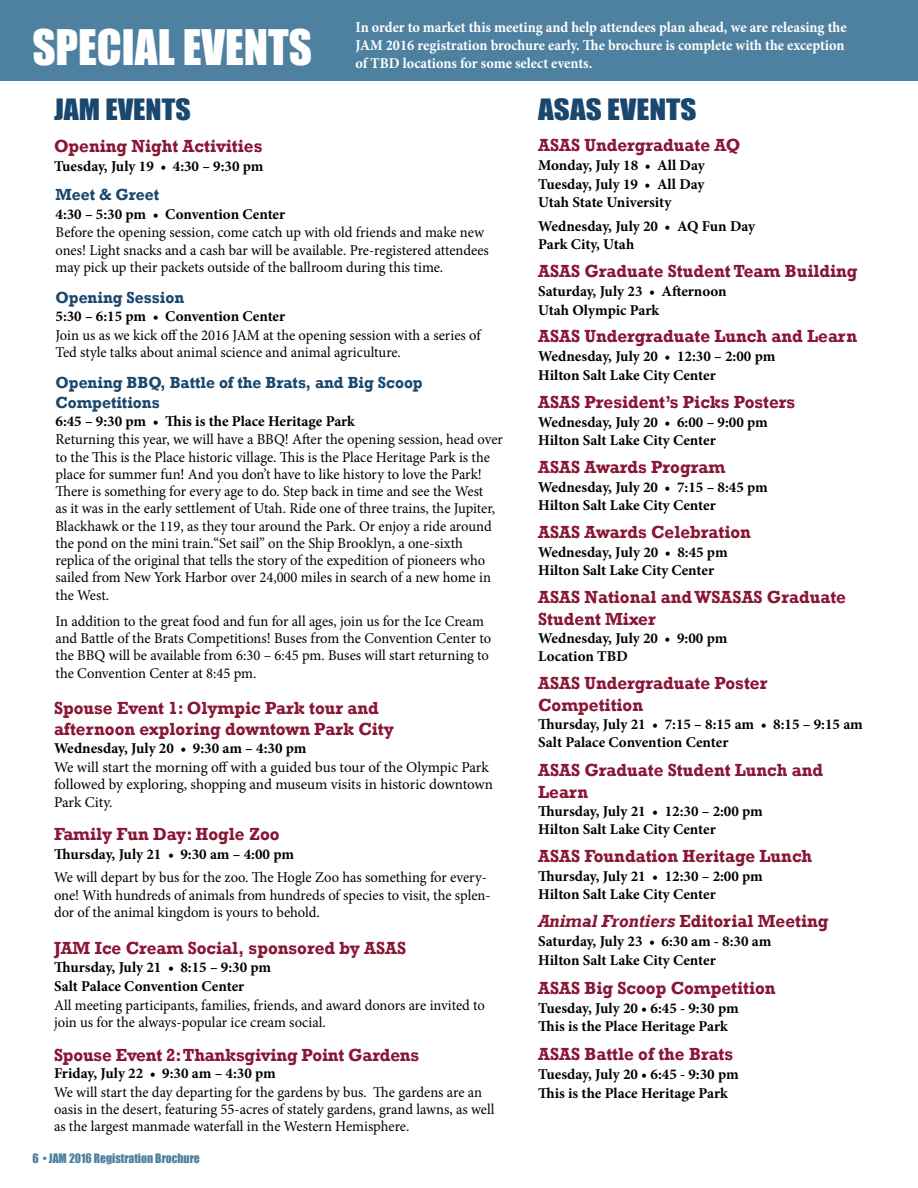
<style>
.page{position:relative;width:918px;height:1188px;background:#fff}
.page>*{position:absolute;margin:0;border:0;box-sizing:border-box;transform-origin:0 0}
.t1{font:45px "Impact";color:#fff}
.t2{font:27px "Impact";color:#19476e;scale:1.15 1}
.t3{font:27px "Impact";color:#19476e;scale:1.1 1}
.t4{font:700 18px/21.5px "Rockwell";color:#891635;scale:.95 1}
.t5{font:700 16.5px/20.2px "Rockwell";color:#19476e;scale:.95 1}
.t6{font:15px/17.2px "Minion Pro";color:#000}
.t7{font:700 15px/18.5px "Minion Pro";color:#000}
.t8{font:700 15px/18px "Minion Pro";color:#fff;scale:.95 1}
.t9{font:12px "Impact";color:#4e819f}
.s1{font-style:italic}
</style>
<div class="page">
<div style="left:0;top:0;width:918px;height:80px;background:#4e819f"></div>
<h1 class="t1" style="left:32px;top:19px;width:66px">SPECIAL</h1>
<h1 class="t1" style="left:183px;top:19px;width:108px">EVENTS</h1>
<p class="t8" style="left:356px;top:18px;width:518px">In order to market this meeting and help attendees plan ahead, we are releasing the<br>JAM 2016 registration brochure early. The brochure is complete with the exception of TBD locations for some select events.</p>
<h2 class="t3" style="left:54px;top:92px;width:112px">JAM EVENTS</h2>
<p class="t4" style="left:54px;top:135px;width:221px">Opening Night Activities</p>
<p class="t7" style="left:54px;top:156px;width:211px">Tuesday, July 19 • 4:30 – 9:30 pm</p>
<p class="t5" style="left:56px;top:184px;width:111px">Meet &amp; Greet</p>
<p class="t7" style="left:56px;top:204px;width:231px">4:30 – 5:30 pm • Convention Center</p>
<p class="t6" style="left:56px;top:224px;width:435px">Before the opening session, come catch up with old friends and make new ones! Light snacks and a cash bar will be available. Pre-registered attendees may pick up their packets outside of the ballroom during this time.</p>
<p class="t5" style="left:56px;top:287px;width:137px">Opening Session</p>
<p class="t7" style="left:56px;top:307px;width:231px">5:30 – 6:15 pm • Convention Center</p>
<p class="t6" style="left:56px;top:327px;width:427px">Join us as we kick off the 2016 JAM at the opening session with a series of<br>Ted style talks about animal science and animal agriculture.</p>
<p class="t5" style="left:56px;top:372px;width:388px">Opening BBQ, Battle of the Brats, and Big Scoop<br>Competitions</p>
<p class="t7" style="left:56px;top:411px;width:301px">6:45 – 9:30 pm • This is the Place Heritage Park</p>
<p class="t6" style="left:56px;top:431px;width:449px">Returning this year, we will have a BBQ! After the opening session, head over to the This is the Place historic village. This is the Place Heritage Park is the place for summer fun! And you don’t have to like history to love the Park!<br>There is something for every age to do. Step back in time and see the West<br>as it was in the early settlement of Utah. Ride one of three trains, the Jupiter, Blackhawk or the 119, as they tour around the Park. Or enjoy a ride around the pond on the mini train.“Set sail” on the Ship Brooklyn, a one-sixth replica of the original that tells the story of the expedition of pioneers who sailed from New York Harbor over 24,000 miles in search of a new home in the West.</p>
<p class="t6" style="left:56px;top:613px;width:437px">In addition to the great food and fun for all ages, join us for the Ice Cream and Battle of the Brats Competitions! Buses from the Convention Center to the BBQ will be available from 6:30 – 6:45 pm. Buses will start returning to the Convention Center at 8:45 pm.</p>
<p class="t4" style="left:54px;top:698px;width:359px;line-height:20.2px">Spouse Event 1: Olympic Park tour and afternoon exploring downtown Park City</p>
<p class="t7" style="left:54px;top:739px;width:254px">Wednesday, July 20 • 9:30 am – 4:30 pm</p>
<p class="t6" style="left:54px;top:759px;width:441px">We will start the morning off with a guided bus tour of the Olympic Park followed by exploring, shopping and museum visits in historic downtown<br>Park City.</p>
<p class="t4" style="left:54px;top:824px;width:239px">Family Fun Day: Hogle Zoo</p>
<p class="t7" style="left:54px;top:845px;width:242px">Thursday, July 21 • 9:30 am – 4:00 pm</p>
<p class="t6" style="left:54px;top:869px;width:438px">We will depart by bus for the zoo. The Hogle Zoo has something for every&shy;one! With hundreds of animals from hundreds of species to visit, the splen&shy;dor of the animal kingdom is yours to behold.</p>
<p class="t4" style="left:54px;top:937px;width:372px">JAM Ice Cream Social, sponsored by ASAS</p>
<p class="t7" style="left:54px;top:958px;width:219px">Thursday, July 21 • 8:15 – 9:30 pm<br>Salt Palace Convention Center</p>
<p class="t6" style="left:54px;top:997px;width:433px">All meeting participants, families, friends, and award donors are invited to join us for the always-popular ice cream social.</p>
<p class="t4" style="left:54px;top:1044px;width:386px">Spouse Event 2: Thanksgiving Point Gardens</p>
<p class="t7" style="left:54px;top:1064px;width:223px">Friday, July 22 • 9:30 am – 4:30 pm</p>
<p class="t6" style="left:54px;top:1084px;width:442px">We will start the day departing for the gardens by bus. The gardens are an oasis in the desert, featuring 55-acres of stately gardens, grand lawns, as well as the largest manmade waterfall in the Western Hemisphere.</p>
<p class="t9" style="left:32px;top:1151px;width:169px">6 • JAM 2016 REGISTRATION BROCHURE</p>
<h2 class="t2" style="left:538px;top:93px;width:139px">ASAS EVENTS</h2>
<p class="t4" style="left:538px;top:134px;width:215px">ASAS Undergraduate AQ</p>
<p class="t7" style="left:538px;top:156px;width:168px;text-align:justify">Monday, July 18 • All Day Tuesday, July 19 • All Day Utah State University</p>
<p class="t7" style="left:538px;top:216px;width:219px">Wednesday, July 20 • AQ Fun Day<br>Park City, Utah</p>
<p class="t4" style="left:538px;top:260px;width:338px">ASAS Graduate Student Team Building</p>
<p class="t7" style="left:538px;top:282px;width:190px">Saturday, July 23 • Afternoon<br>Utah Olympic Park</p>
<p class="t4" style="left:538px;top:326px;width:337px">ASAS Undergraduate Lunch and Learn</p>
<p class="t7" style="left:538px;top:347px;width:239px">Wednesday, July 20 • 12:30 – 2:00 pm<br>Hilton Salt Lake City Center</p>
<p class="t4" style="left:538px;top:391px;width:272px">ASAS President’s Picks Posters</p>
<p class="t7" style="left:538px;top:412px;width:231px">Wednesday, July 20 • 6:00 – 9:00 pm<br>Hilton Salt Lake City Center</p>
<p class="t4" style="left:538px;top:456px;width:198px">ASAS Awards Program</p>
<p class="t7" style="left:538px;top:478px;width:231px">Wednesday, July 20 • 7:15 – 8:45 pm<br>Hilton Salt Lake City Center</p>
<p class="t4" style="left:538px;top:521px;width:225px">ASAS Awards Celebration</p>
<p class="t7" style="left:538px;top:543px;width:191px">Wednesday, July 20 • 8:45 pm<br>Hilton Salt Lake City Center</p>
<p class="t4" style="left:538px;top:587px;width:326px">ASAS National and WSASAS Graduate<br>Student Mixer</p>
<p class="t7" style="left:538px;top:629px;width:191px;line-height:17.9px">Wednesday, July 20 • 9:00 pm<br>Location TBD</p>
<p class="t4" style="left:538px;top:672px;width:243px">ASAS Undergraduate Poster<br>Competition</p>
<p class="t7" style="left:538px;top:715px;width:326px;line-height:17.9px">Thursday, July 21 • 7:15 – 8:15 am • 8:15 – 9:15 am<br>Salt Palace Convention Center</p>
<p class="t4" style="left:538px;top:759px;width:302px">ASAS Graduate Student Lunch and<br>Learn</p>
<p class="t7" style="left:538px;top:802px;width:226px;line-height:17.9px">Thursday, July 21 • 12:30 – 2:00 pm<br>Hilton Salt Lake City Center</p>
<p class="t4" style="left:538px;top:845px;width:290px">ASAS Foundation Heritage Lunch</p>
<p class="t7" style="left:538px;top:867px;width:226px">Thursday, July 21 • 12:30 – 2:00 pm<br>Hilton Salt Lake City Center</p>
<p class="t4" style="left:538px;top:910px;width:307px"><span class="s1">Animal Frontiers</span> Editorial Meeting</p>
<p class="t7" style="left:538px;top:932px;width:235px">Saturday, July 23 • 6:30 am - 8:30 am<br>Hilton Salt Lake City Center</p>
<p class="t4" style="left:538px;top:977px;width:251px">ASAS Big Scoop Competition</p>
<p class="t7" style="left:538px;top:999px;width:202px">Tuesday, July 20 • 6:45 - 9:30 pm<br>This is the Place Heritage Park</p>
<p class="t4" style="left:538px;top:1043px;width:207px">ASAS Battle of the Brats</p>
<p class="t7" style="left:538px;top:1064px;width:202px">Tuesday, July 20 • 6:45 - 9:30 pm<br>This is the Place Heritage Park</p>
</div>
